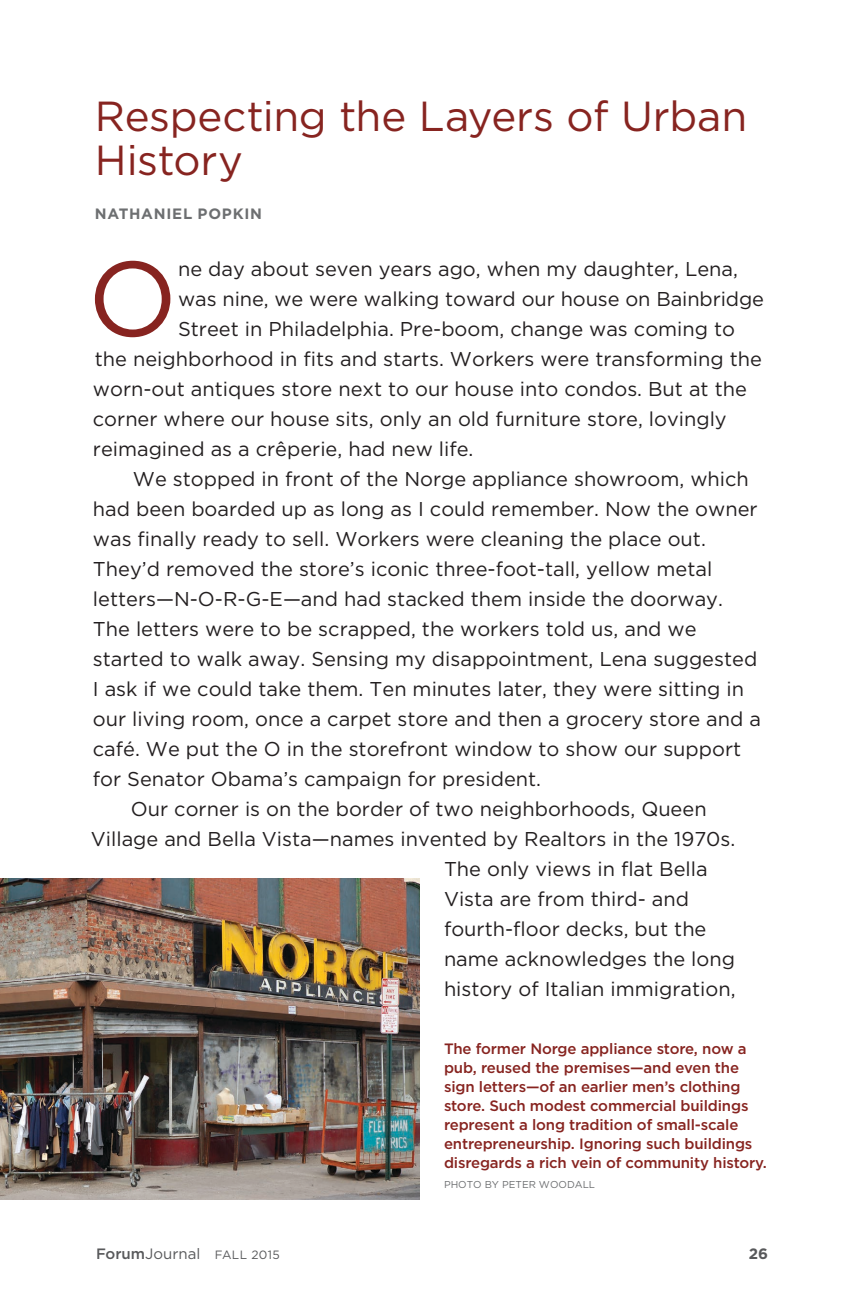
<style>
.page{position:relative;width:864px;height:1296px;background:#fff}
.page>*{position:absolute;margin:0;border:0;box-sizing:border-box;transform-origin:0 0}
.t1{font:105.8px "Gotham";color:#872420}
.t2{font:42px/44px "Gotham";letter-spacing:-.005em;color:#872420}
.t3{font:20px "Gotham";color:#231f20}
.t4{font:500 15px/19px "Gotham";letter-spacing:-.01em;color:#872420}
.t5{font:15px "Gotham";color:#58595b}
.t6{font:700 15px "Gotham";letter-spacing:.05em;color:#6d6f71}
.t7{font:700 15px "Gotham";color:#58595b}
.t8{font:12px "Gotham";color:#58595b}
.t9{font:10px "Gotham";color:#6d6f71}
.s1{font-weight:500}
.s2{font-size:12px}
</style>
<div class="page">
<img style="left:0;top:878px;width:420px;height:322px">
<h2 class="t2" style="left:95px;top:94px;width:654px">Respecting the Layers of U rban<br>H istory</h2>
<p class="t6" style="left:95px;top:205px;width:166px">NATHAN IEL POPKIN</p>
<h1 class="t1" style="left:88px;top:240px;width:77px">O</h1>
<p class="t3" style="left:178px;top:258px;width:561px">ne day about seven years ago, when my daughter, Lena,</p>
<p class="t3" style="left:178px;top:288px;width:588px">was nine, we were walking toward our house on Bainbridge</p>
<p class="t3" style="left:178px;top:318px;width:559px">Street in Philadelphia. Pre-boom, change was coming to</p>
<p class="t3" style="left:95px;top:348px;width:669px">the neighborhood in fits and starts. Workers were transforming the</p>
<p class="t3" style="left:93px;top:378px;width:656px">worn-out antiques store next to our house into condos. But at the</p>
<p class="t3" style="left:93px;top:408px;width:635px">corner where our house sits, only an old furniture store, lovingly</p>
<p class="t3" style="left:93px;top:438px;width:382px">reimagined as a crêperie, had new life.</p>
<p class="t3" style="left:133px;top:468px;width:618px">We stopped in front of the Norge appliance showroom, which</p>
<p class="t3" style="left:93px;top:498px;width:666px">had been boarded up as long as I could remember. Now the owner</p>
<p class="t3" style="left:93px;top:528px;width:615px">was finally ready to sell. Workers were cleaning the place out.</p>
<p class="t3" style="left:93px;top:558px;width:621px">They’d removed the store’s iconic three-foot-tall, yellow metal</p>
<p class="t3" style="left:93px;top:588px;width:632px">letters—N -O-R-G-E—and had stacked them inside the doorway.</p>
<p class="t3" style="left:93px;top:618px;width:605px">The letters were to be scrapped, the workers told us, and we</p>
<p class="t3" style="left:93px;top:648px;width:666px">started to walk away. Sensing my disappointment, Lena suggested</p>
<p class="t3" style="left:93px;top:678px;width:653px">I ask if we could take them. Ten minutes later, they were sitting in</p>
<p class="t3" style="left:93px;top:708px;width:670px">our living room, once a carpet store and then a grocery store and a</p>
<p class="t3" style="left:93px;top:738px;width:650px">café. We put the O in the storefront window to show our support</p>
<p class="t3" style="left:93px;top:768px;width:450px">for Senator Obama’s campaign for president.</p>
<p class="t3" style="left:131px;top:798px;width:577px">Our corner is on the border of two neighborhoods, Queen</p>
<p class="t3" style="left:91px;top:828px;width:646px">Village and Bella Vista—names invented by Realtors in the 1970s.</p>
<p class="t3" style="left:444px;top:858px;width:265px">The only views in flat Bella</p>
<p class="t3" style="left:444px;top:888px;width:247px">Vista are from third- and</p>
<p class="t3" style="left:444px;top:918px;width:264px">fourth-floor decks, but the</p>
<p class="t3" style="left:444px;top:948px;width:293px">name acknowledges the long</p>
<p class="t3" style="left:444px;top:978px;width:293px">history of Italian immigration,</p>
<p class="t4" style="left:444px;top:1039px;width:324px">The former Norge appliance store, now a pub, reused the premises—and even the sign letters—of an earlier men’s clothing store. Such modest commercial buildings represent a long tradition of small-scale entrepreneurship. Ignoring such buildings disregards a rich vein of community history.</p>
<p class="t9" style="left:444px;top:1179px;width:153px">photo by Peter Woodall</p>
<p class="t5" style="left:96px;top:1246px;width:136px"><span class="s1">Forum</span>Journal <span class="s2">FALL</span></p>
<p class="t8" style="left:251px;top:1248px;width:30px">2015</p>
<p class="t7" style="left:749px;top:1245px;width:21px">26</p>
</div>
